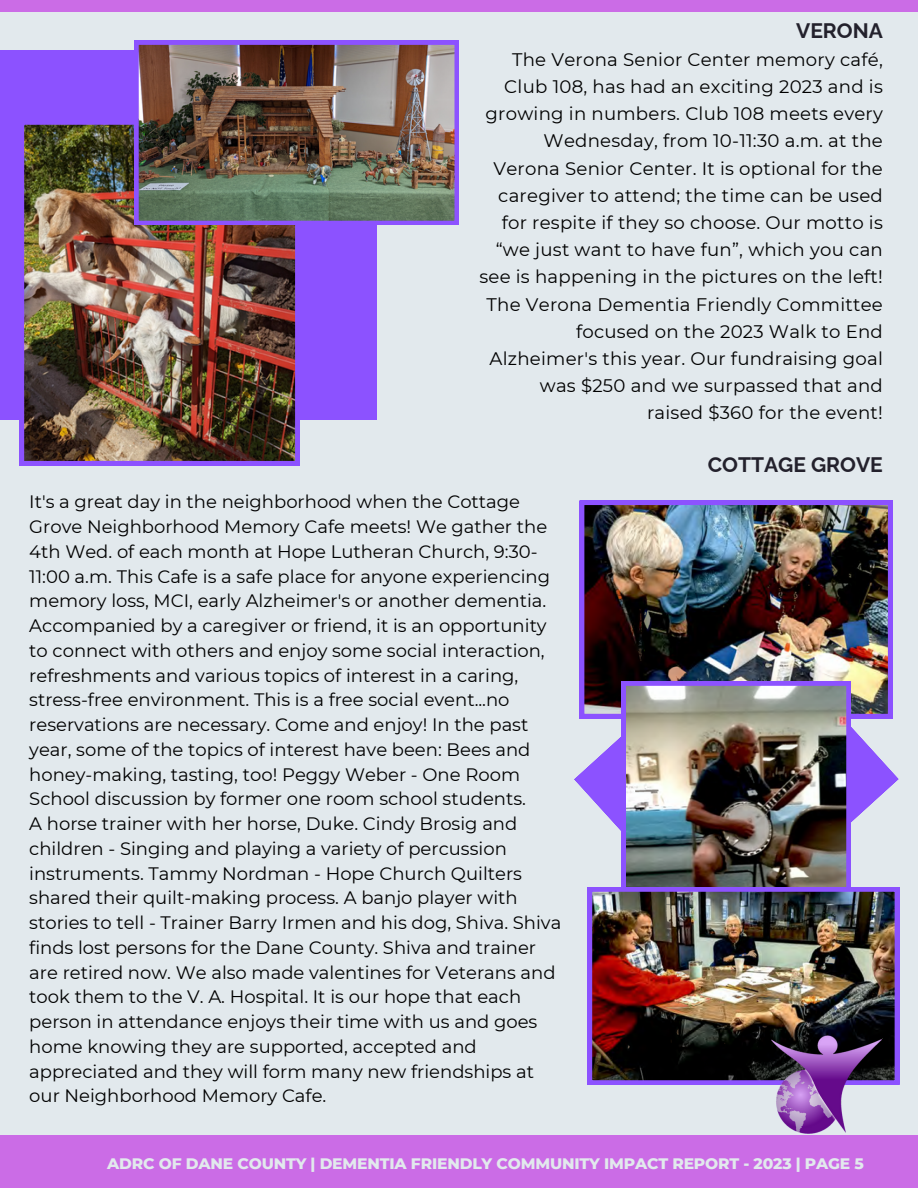
<style>
.page{position:relative;width:918px;height:1188px;background:#e2e9ed}
.page>*{position:absolute;margin:0;border:0;box-sizing:border-box;transform-origin:0 0}
.t1{font:700 21px "Raleway";color:#23212c}
.t2{font:18.15px/27.2px "Montserrat";letter-spacing:.015em;color:#000;text-align:right}
.t3{font:18px/24.8px "Montserrat";color:#000}
.t4{font:800 15.45px "Montserrat";letter-spacing:-.01em;color:#e2e9ed}
</style>
<div class="page">
<div style="left:0;top:1135px;width:918px;height:53px;background:#cb6ce6"></div>
<div style="left:0;top:50px;width:376px;height:370px;background:#8c52ff"></div>
<img style="left:20px;top:124px;width:280px;height:341px">
<img style="left:134px;top:40px;width:325px;height:185px">
<svg style="left:574px;top:617px;width:325px;height:324px"></svg>
<img style="left:580px;top:501px;width:312px;height:217px">
<img style="left:621px;top:681px;width:230px;height:206px">
<img style="left:588px;top:887px;width:311px;height:198px">
<img style="left:769px;top:1035px;width:114px;height:99px">
<div style="left:0;top:0;width:918px;height:12px;background:#cb6ce6"></div>
<p class="t1" style="left:796px;top:18px;width:88px">VERONA</p>
<p class="t2" style="left:479px;top:46px;width:405px">The Verona Senior Center memory café, Club 108, has had an exciting 2023 and is growing in numbers. Club 108 meets every Wednesday, from 10-11:30 a.m. at the Verona Senior Center. It is optional for the caregiver to attend; the time can be used for respite if they so choose. Our motto is “we just want to have fun”, which you can see is happening in the pictures on the left!<br>The Verona Dementia Friendly Committee focused on the 2023 Walk to End Alzheimer's this year. Our fundraising goal was $250 and we surpassed that and raised $360 for the event!</p>
<p class="t3" style="left:29px;top:490px;width:534px">It's a great day in the neighborhood when the Cottage Grove Neighborhood Memory Cafe meets! We gather the 4th Wed. of each month at Hope Lutheran Church, 9:30- 11:00 a.m. This Cafe is a safe place for anyone experiencing memory loss, MCI, early Alzheimer's or another dementia.<br>Accompanied by a caregiver or friend, it is an opportunity to connect with others and enjoy some social interaction, refreshments and various topics of interest in a caring, stress-free environment. This is a free social event...no reservations are necessary. Come and enjoy! In the past year, some of the topics of interest have been: Bees and honey-making, tasting, too! Peggy Weber - One Room School discussion by former one room school students.<br>A horse trainer with her horse, Duke. Cindy Brosig and children - Singing and playing a variety of percussion instruments. Tammy Nordman - Hope Church Quilters shared their quilt-making process. A banjo player with stories to tell - Trainer Barry Irmen and his dog, Shiva. Shiva finds lost persons for the Dane County. Shiva and trainer are retired now. We also made valentines for Veterans and took them to the V. A. Hospital. It is our hope that each person in attendance enjoys their time with us and goes home knowing they are supported, accepted and appreciated and they will form many new friendships at our Neighborhood Memory Cafe.</p>
<p class="t1" style="left:708px;top:452px;width:177px">COTTAGE GROVE</p>
<p class="t4" style="left:107px;top:1154px;width:758px">ADRC OF DANE COUNTY | DEMENTIA FRIENDLY COMMUNITY IMPACT REPORT - 2023 | PAGE 5</p>
</div>
